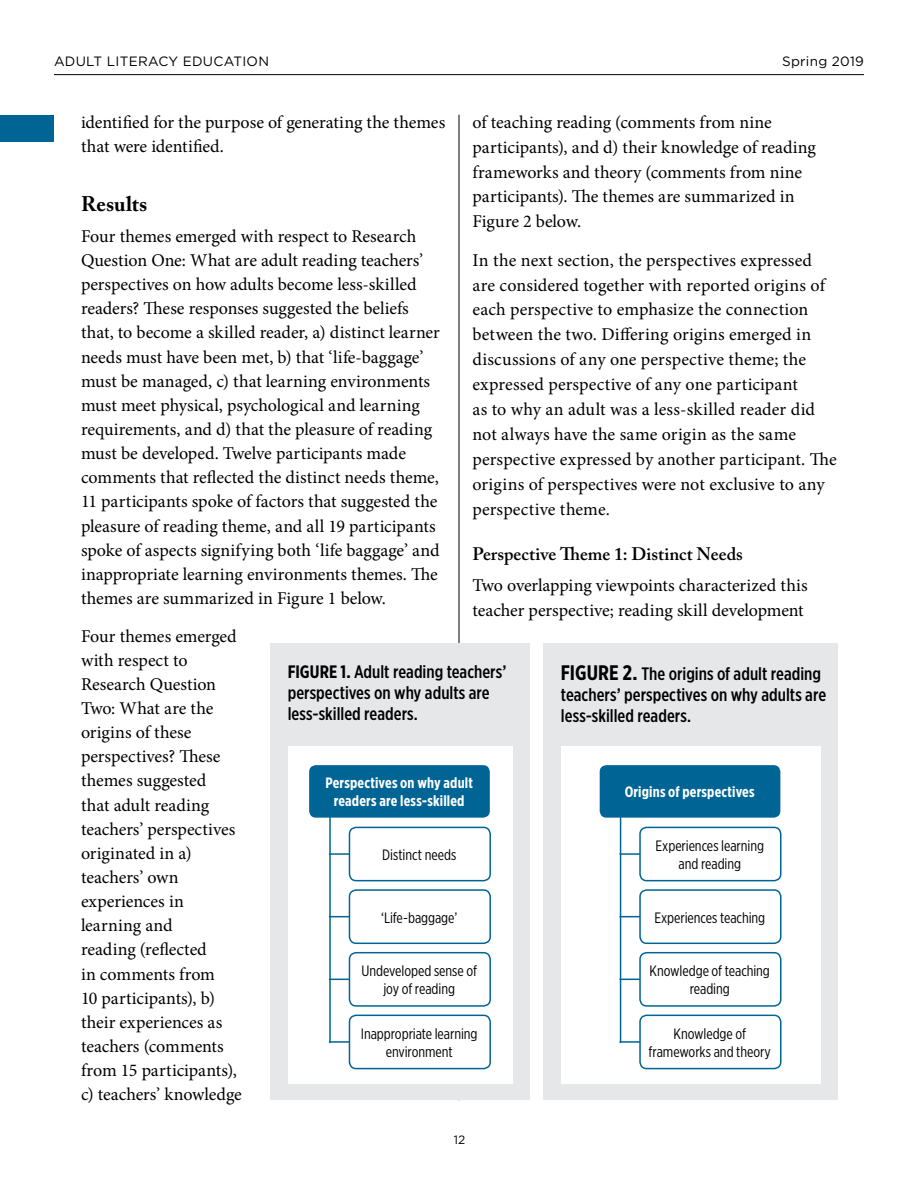
<style>
.page{position:relative;width:918px;height:1188px;background:#fff}
.page>*{position:absolute;margin:0;border:0;box-sizing:border-box;transform-origin:0 0}
.t1{font:700 21px "Adobe Caslon Pro";color:#000}
.t2{font:18px/24.2px "Minion Pro";color:#000}
.t3{font:500 18px/21px "Gotham X Narrow";color:#000}
.t4{font:600 18px "Adobe Caslon Pro";letter-spacing:.005em;color:#000}
.t5{font:15px/18px "Gotham X Narrow";letter-spacing:-.005em;color:#000;text-align:center}
.t6{font:700 15px/18px "Gotham X Narrow";letter-spacing:.01em;color:#fff;text-align:center}
.t7{font:13.5px "Gotham";letter-spacing:.02em;color:#000}
.t8{font:12px "Gotham";color:#000}
.s1{font-weight:700}
.s2{font-weight:700;font-size:21px}
</style>
<div class="page">
<hr style="left:54px;top:74px;width:810px;height:1px;background:#000">
<div style="left:0;top:115px;width:54px;height:27px;background:#006595"></div>
<hr style="left:459px;top:115px;width:1px;height:985px;background:#000">
<div style="left:543px;top:644px;width:295px;height:456px;background:#e6e7e8"></div>
<div style="left:561px;top:747px;width:259px;height:337px;background:#fff"></div>
<hr style="left:620px;top:813px;width:1px;height:230px;background:#006595">
<hr style="left:619px;top:1041px;width:39px;height:2px;background:#006595">
<hr style="left:619px;top:979px;width:39px;height:1px;background:#006595">
<hr style="left:619px;top:916px;width:39px;height:1px;background:#006595">
<hr style="left:619px;top:853px;width:39px;height:2px;background:#006595">
<div style="left:600px;top:765px;width:180px;height:53px;background:#006595;border-radius:7px"></div>
<div style="left:640px;top:827px;width:141px;height:54px;background:#fff;border-radius:7px"></div>
<div style="left:639px;top:827px;width:143px;height:54px;border:2px solid #006595;border-radius:7px"></div>
<div style="left:640px;top:890px;width:141px;height:53px;background:#fff;border-radius:7px"></div>
<div style="left:639px;top:889px;width:143px;height:55px;border:2px solid #006595;border-radius:7px"></div>
<div style="left:640px;top:953px;width:141px;height:53px;background:#fff;border-radius:7px"></div>
<div style="left:639px;top:952px;width:143px;height:55px;border:2px solid #006595;border-radius:7px"></div>
<div style="left:640px;top:1015px;width:141px;height:54px;background:#fff;border-radius:7px"></div>
<div style="left:639px;top:1015px;width:143px;height:54px;border:2px solid #006595;border-radius:7px"></div>
<div style="left:270px;top:644px;width:260px;height:456px;background:#e6e7e8"></div>
<div style="left:288px;top:747px;width:224px;height:337px;background:#fff"></div>
<hr style="left:329px;top:813px;width:2px;height:230px;background:#006595">
<hr style="left:329px;top:1041px;width:39px;height:2px;background:#006595">
<hr style="left:329px;top:979px;width:39px;height:1px;background:#006595">
<hr style="left:329px;top:916px;width:39px;height:1px;background:#006595">
<hr style="left:329px;top:853px;width:39px;height:2px;background:#006595">
<div style="left:309px;top:765px;width:181px;height:53px;background:#006595;border-radius:7px"></div>
<div style="left:349px;top:827px;width:141px;height:54px;background:#fff;border-radius:7px"></div>
<div style="left:349px;top:827px;width:142px;height:54px;border:2px solid #006595;border-radius:7px"></div>
<div style="left:349px;top:890px;width:141px;height:53px;background:#fff;border-radius:7px"></div>
<div style="left:349px;top:889px;width:142px;height:55px;border:2px solid #006595;border-radius:7px"></div>
<div style="left:349px;top:953px;width:141px;height:53px;background:#fff;border-radius:7px"></div>
<div style="left:349px;top:952px;width:142px;height:55px;border:2px solid #006595;border-radius:7px"></div>
<div style="left:349px;top:1015px;width:141px;height:54px;background:#fff;border-radius:7px"></div>
<div style="left:349px;top:1015px;width:142px;height:54px;border:2px solid #006595;border-radius:7px"></div>
<p class="t7" style="left:54px;top:54px;width:217px">ADULT LITERACY EDUCATION</p>
<p class="t7" style="left:782px;top:54px;width:83px">Spring 2019</p>
<p class="t2" style="left:81px;top:110px;width:366px">identified for the purpose of generating the themes that were identified.</p>
<p class="t2" style="left:472px;top:110px;width:345px;line-height:24.9px">of teaching reading (comments from nine participants), and d) their knowledge of reading frameworks and theory (comments from nine participants). The themes are summarized in Figure 2 below.</p>
<p class="t2" style="left:472px;top:248px;width:366px;line-height:24.9px">In the next section, the perspectives expressed are considered together with reported origins of each perspective to emphasize the connection between the two. Differing origins emerged in discussions of any one perspective theme; the expressed perspective of any one participant<br>as to why an adult was a less-skilled reader did not always have the same origin as the same perspective expressed by another participant. The origins of perspectives were not exclusive to any perspective theme.</p>
<p class="t4" style="left:472px;top:543px;width:272px">Perspective Theme 1: Distinct Needs</p>
<p class="t2" style="left:472px;top:573px;width:337px;line-height:24.9px">Two overlapping viewpoints characterized this teacher perspective; reading skill development</p>
<p class="t1" style="left:81px;top:192px;width:68px">Results</p>
<p class="t2" style="left:81px;top:224px;width:360px">Four themes emerged with respect to Research Question One: What are adult reading teachers’ perspectives on how adults become less-skilled readers? These responses suggested the beliefs that, to become a skilled reader, a) distinct learner needs must have been met, b) that ‘life-baggage’ must be managed, c) that learning environments must meet physical, psychological and learning requirements, and d) that the pleasure of reading must be developed. Twelve participants made comments that reflected the distinct needs theme, 11 participants spoke of factors that suggested the pleasure of reading theme, and all 19 participants spoke of aspects signifying both ‘life baggage’ and inappropriate learning environments themes. The themes are summarized in Figure 1 below.</p>
<p class="t2" style="left:81px;top:624px;width:162px">Four themes emerged with respect to<br>Research Question<br>Two: What are the origins of these perspectives? These themes suggested<br>that adult reading teachers’ perspectives originated in a) teachers’ own experiences in learning and<br>reading (reflected<br>in comments from<br>10 participants), b) their experiences as teachers (comments from 15 participants), c) teachers’ knowledge</p>
<p class="t3" style="left:288px;top:661px;width:220px"><span class="s1">FIGURE 1.</span> Adult reading teachers’ perspectives on why adults are less-skilled readers.</p>
<p class="t3" style="left:561px;top:663px;width:267px"><span class="s2">FIGURE 2.</span> The origins of adult reading teachers’ perspectives on why adults are less-skilled readers.</p>
<p class="t6" style="left:325px;top:774px;width:149px">Perspectives on why adult readers are less-skilled</p>
<p class="t6" style="left:625px;top:783px;width:131px">Origins of perspectives</p>
<p class="t5" style="left:655px;top:837px;width:110px">Experiences learning and reading</p>
<p class="t5" style="left:382px;top:846px;width:76px">Distinct needs</p>
<p class="t5" style="left:381px;top:908px;width:78px">‘Life-baggage’</p>
<p class="t5" style="left:654px;top:908px;width:112px">Experiences teaching</p>
<p class="t5" style="left:361px;top:962px;width:117px">Undeveloped sense of joy of reading</p>
<p class="t5" style="left:361px;top:1024px;width:118px">Inappropriate learning environment</p>
<p class="t5" style="left:650px;top:962px;width:122px">Knowledge of teaching reading</p>
<p class="t5" style="left:649px;top:1024px;width:124px">Knowledge of frameworks and theory</p>
<p class="t8" style="left:454px;top:1133px;width:13px">12</p>
</div>
